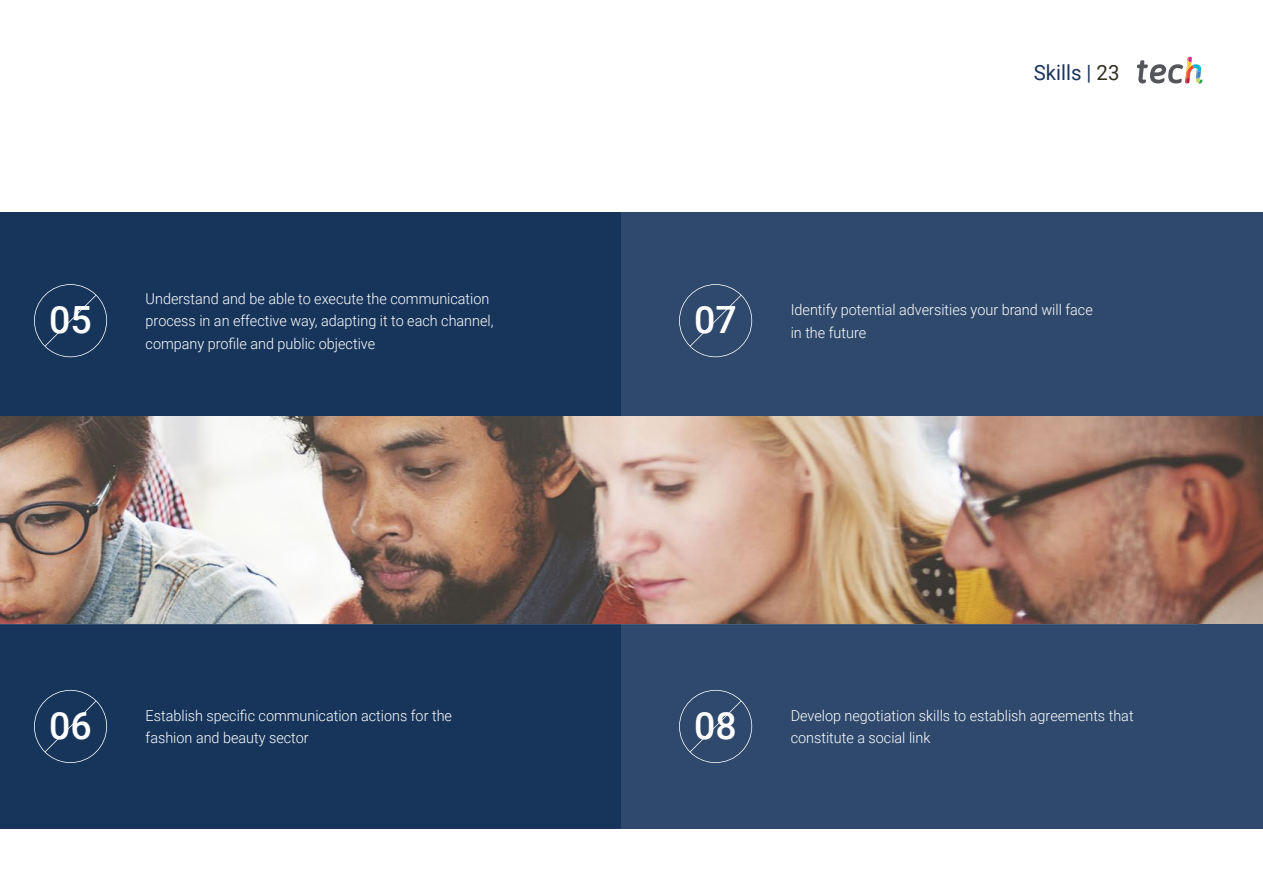
<style>
.page{position:relative;width:1263px;height:893px;background:#fff}
.page>*{position:absolute;margin:0;border:0;box-sizing:border-box;transform-origin:0 0}
.t1{font:500 37.5px "Roboto";color:#fff}
.t2{font:21px "Roboto";color:#1a355c}
.t3{font:300 15px/22.5px "Roboto";color:#fff;scale:.96 1}
.s1{color:#312e20}
</style>
<div class="page">
<svg style="left:1137px;top:57px;width:65px;height:27px"></svg>
<div style="left:0;top:213px;width:621px;height:616px;background:#17355b"></div>
<div style="left:621px;top:213px;width:642px;height:616px;background:#2e496b"></div>
<svg style="left:34px;top:284px;width:73px;height:73px"></svg>
<svg style="left:679px;top:284px;width:73px;height:73px"></svg>
<svg style="left:34px;top:690px;width:73px;height:73px"></svg>
<svg style="left:679px;top:690px;width:73px;height:73px"></svg>
<img style="left:0;top:417px;width:1263px;height:207px">
<h2 class="t2" style="left:1034px;top:57px;width:87px">Skills | <span class="s1">23</span></h2>
<p class="t3" style="left:146px;top:287px;width:364px">Understand and be able to execute the communication process in an effective way, adapting it to each channel, company profile and public objective</p>
<p class="t3" style="left:791px;top:298px;width:316px">Identify potential adversities your brand will face</p>
<h1 class="t1" style="left:49px;top:294px;width:44px">05</h1>
<h1 class="t1" style="left:694px;top:294px;width:44px">07</h1>
<p class="t3" style="left:791px;top:320px;width:80px">in the future</p>
<p class="t3" style="left:146px;top:704px;width:321px">Establish specific communication actions for the fashion and beauty sector</p>
<p class="t3" style="left:791px;top:704px;width:359px">Develop negotiation skills to establish agreements that</p>
<h1 class="t1" style="left:49px;top:699px;width:44px">06</h1>
<h1 class="t1" style="left:694px;top:699px;width:44px">08</h1>
<p class="t3" style="left:791px;top:726px;width:147px">constitute a social link</p>
</div>
